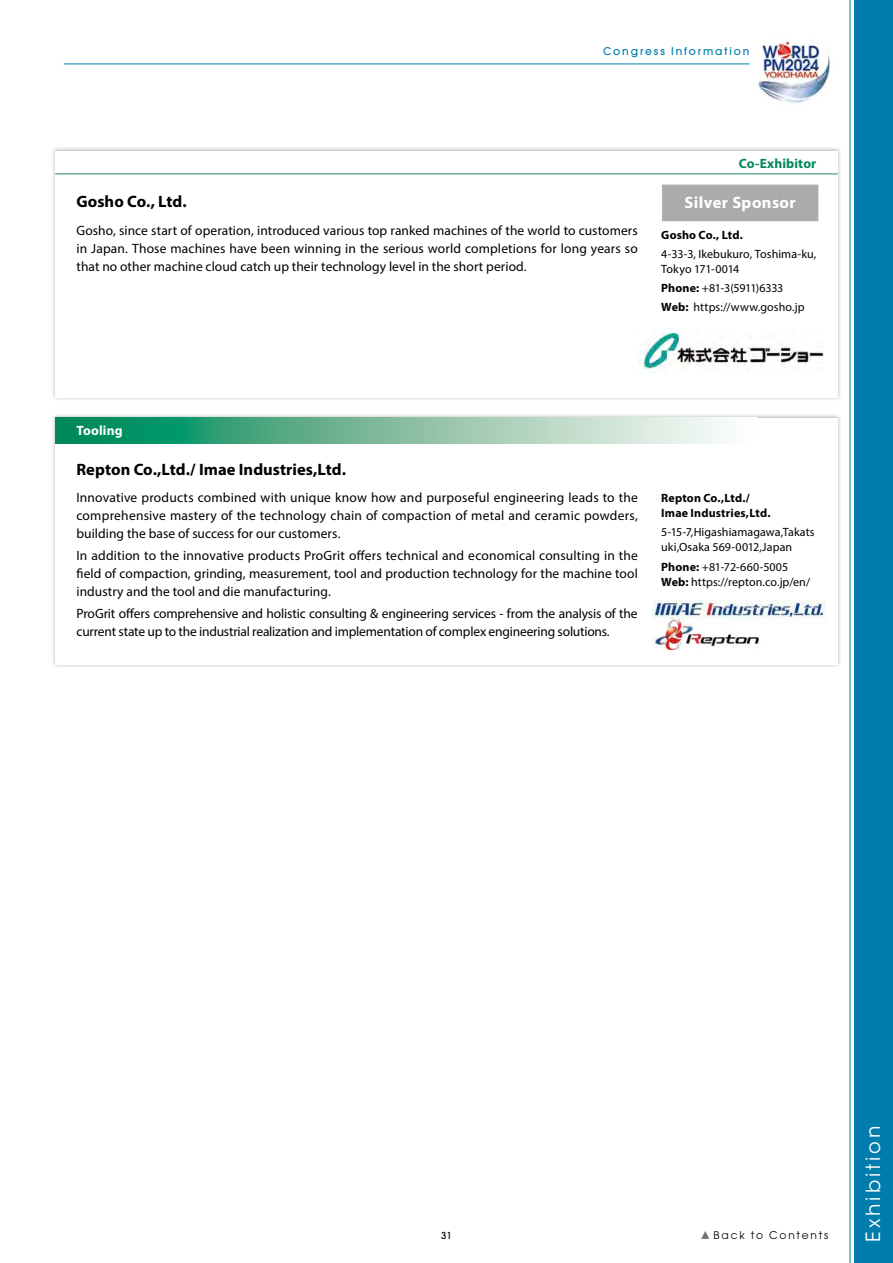
<style>
.page{position:relative;width:893px;height:1263px;background:#fff}
.page>*{position:absolute;margin:0;border:0;box-sizing:border-box;transform-origin:0 0}
.t1{font:19.5px "ITC Avant Garde Std";letter-spacing:.15em;color:#fff}
.t2{font:700 16.5px "Myriad Pro";color:#000}
.t3{font:700 16.5px "Myriad Pro";letter-spacing:.025em;color:#fff}
.t4{font:13.5px/18px "Myriad Pro";letter-spacing:-.01em;color:#000;text-align:justify}
.t5{font:700 13.5px "Myriad Pro";letter-spacing:.01em;color:#008856}
.t6{font:700 13.5px "Myriad Pro";letter-spacing:.01em;color:#fff}
.t7{font:12px/15px "Myriad Pro";letter-spacing:.005em;color:#000}
.t8{font:700 12px/15px "Myriad Pro";letter-spacing:.015em;color:#000}
.t9{font:500 10.65px "ITC Avant Garde Pro";letter-spacing:.175em;color:#007cad}
.t10{font:10.65px "ITC Avant Garde Pro";letter-spacing:.17em;color:#000}
.t11{font:500 9.6px "ITC Avant Garde Pro";color:#000}
.s1{font-weight:700}
.s2{font-family:"Koz Min Pr 6 N";font-size:9.6px;color:#727171}
</style>
<div class="page">
<img style="left:758px;top:41px;width:72px;height:63px">
<hr style="left:64px;top:63px;width:685px;height:1px;background:#007cad">
<div style="left:855px;top:0;width:38px;height:1263px;background:#007cad"></div>
<hr style="left:850px;top:0;width:1px;height:1263px;background:#007cad">
<div style="left:51px;top:414px;width:791px;height:254px;background:#000;opacity:.3"></div>
<div style="left:55px;top:418px;width:783px;height:246px;background:#fff"></div>
<svg style="left:55px;top:418px;width:667px;height:25px;background:#78bc9f"></svg>
<img style="left:652px;top:600px;width:173px;height:49px">
<div style="left:51px;top:147px;width:791px;height:254px;background:#000;opacity:.3"></div>
<div style="left:55px;top:151px;width:783px;height:246px;background:#fff"></div>
<img style="left:639px;top:328px;width:185px;height:45px">
<hr style="left:55px;top:173px;width:783px;height:1px;background:#4ea57f">
<div style="left:662px;top:184px;width:157px;height:38px;background:#acaaaa"></div>
<div style="left:661px;top:184px;width:158px;height:38px;border:1px solid #fff"></div>
<p class="t9" style="left:603px;top:44px;width:148px">Congress Information</p>
<p class="t5" style="left:739px;top:155px;width:79px">Co-Exhibitor</p>
<p class="t3" style="left:684px;top:192px;width:113px">Silver Sponsor</p>
<p class="t2" style="left:77px;top:191px;width:112px">Gosho Co., Ltd.</p>
<p class="t4" style="left:77px;top:221px;width:563px">Gosho, since start of operation, introduced various top ranked machines of the world to customers in Japan. Those machines have been winning in the serious world completions for long years so that no other machine cloud catch up their technology level in the short period.</p>
<p class="t8" style="left:661px;top:227px;width:83px">Gosho Co., Ltd.</p>
<p class="t7" style="left:661px;top:246px;width:157px">4-33-3, Ikebukuro, Toshima-ku,<br>Tokyo 171-0014</p>
<p class="t7" style="left:661px;top:278px;width:145px;line-height:19.2px"><span class="s1">Phone:</span> +81-3(5911)6333<br><span class="s1">Web:</span> https://www.gosho.jp</p>
<p class="t6" style="left:77px;top:422px;width:48px">Tooling</p>
<p class="t2" style="left:77px;top:458px;width:271px">Repton Co.,Ltd./ Imae Industries,Ltd.</p>
<p class="t4" style="left:77px;top:488px;width:563px">Innovative products combined with unique know how and purposeful engineering leads to the comprehensive mastery of the technology chain of compaction of metal and ceramic powders, building the base of success for our customers.</p>
<p class="t4" style="left:77px;top:546px;width:563px">In addition to the innovative products ProGrit offers technical and economical consulting in the field of compaction, grinding, measurement, tool and production technology for the machine tool industry and the tool and die manufacturing.</p>
<p class="t4" style="left:77px;top:604px;width:563px">ProGrit offers comprehensive and holistic consulting &amp; engineering services - from the analysis of the current state up to the industrial realization and implementation of complex engineering solutions.</p>
<p class="t8" style="left:661px;top:490px;width:111px">Repton Co.,Ltd./<br>Imae Industries,Ltd.</p>
<p class="t7" style="left:661px;top:525px;width:155px">5-15-7,Higashiamagawa,Takats uki,Osaka 569-0012,Japan</p>
<p class="t7" style="left:661px;top:559px;width:150px"><span class="s1">Phone:</span> +81-72-660-5005<br><span class="s1">Web:</span> https://repton.co.jp/en/</p>
<p class="t11" style="left:441px;top:1229px;width:12px">31</p>
<p class="t10" style="left:701px;top:1228px;width:129px"><span class="s2">▲</span> Back to Contents</p>
<h1 class="t1" style="left:861px;top:1242px;width:117px;rotate:-90deg">Exhibition</h1>
</div>
